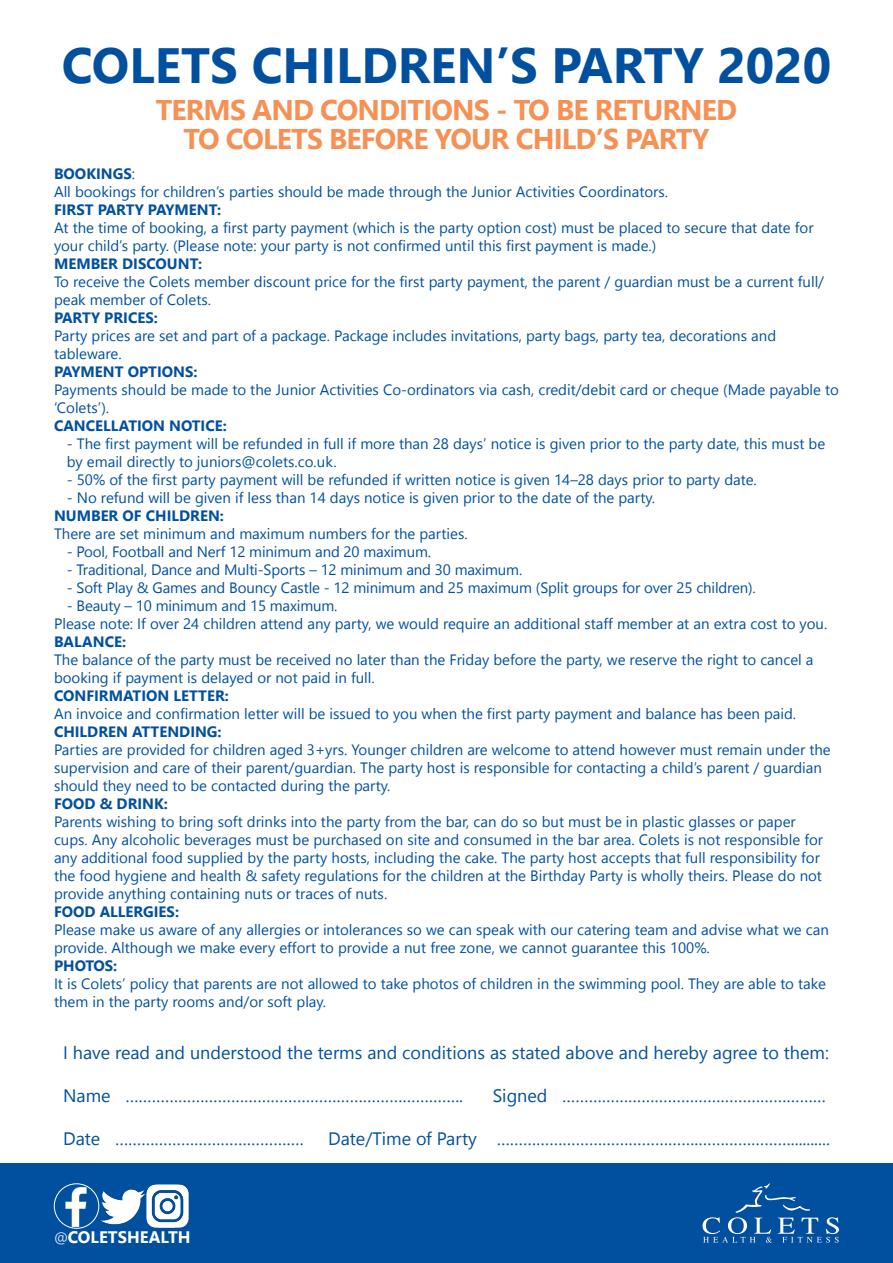
<style>
.page{position:relative;width:893px;height:1263px;background:#fff}
.page>*{position:absolute;margin:0;border:0;box-sizing:border-box;transform-origin:0 0}
.t1{font:700 49.5px "Nirmala UI";color:#01509f}
.t2{font:700 28.5px "Nirmala UI";letter-spacing:-.03em;color:#f69155}
.t3{font:18px "Nirmala UI";color:#01509f}
.t4{font:700 16.65px "Nirmala UI";color:#fff}
.t5{font:15px/18px "Nirmala UI";color:#01509f}
.t6{font:700 15px "Nirmala UI";color:#01509f}
.s1{font-weight:400}
.s2{font-weight:300;font-size:14.85px}
</style>
<div class="page">
<div style="left:0;top:1163px;width:893px;height:100px;background:#01509f"></div>
<svg style="left:702px;top:1183px;width:137px;height:59px"></svg>
<img style="left:96px;top:1184px;width:93px;height:44px">
<img style="left:54px;top:1185px;width:40px;height:42px">
<div style="left:54px;top:1183px;width:45px;height:45px;border:1px solid #fff;border-radius:50%"></div>
<p class="t1" style="left:62px;top:23px;width:771px">COLETS CHILDREN’S PARTY 2020</p>
<p class="t2" style="left:156px;top:86px;width:583px">TERMS AND CONDITIONS - TO BE RETURNED</p>
<p class="t2" style="left:183px;top:114px;width:527px">TO COLETS BEFORE YOUR CHILD’S PARTY</p>
<p class="t6" style="left:54px;top:161px;width:83px">BOOKINGS<span class="s1">:</span></p>
<p class="t5" style="left:54px;top:182px;width:616px">All bookings for children’s parties should be made through the Junior Activities Coordinators.</p>
<p class="t6" style="left:54px;top:197px;width:169px">FIRST PARTY PAYMENT:</p>
<p class="t5" style="left:54px;top:218px;width:761px">At the time of booking, a first party payment (which is the party option cost) must be placed to secure that date for your child’s party. (Please note: your party is not confirmed until this first payment is made.)</p>
<p class="t6" style="left:54px;top:251px;width:150px">MEMBER DISCOUNT:</p>
<p class="t5" style="left:54px;top:272px;width:772px">To receive the Colets member discount price for the first party payment, the parent / guardian must be a current full/ peak member of Colets.</p>
<p class="t6" style="left:54px;top:305px;width:105px">PARTY PRICES:</p>
<p class="t5" style="left:54px;top:326px;width:724px">Party prices are set and part of a package. Package includes invitations, party bags, party tea, decorations and tableware.</p>
<p class="t6" style="left:54px;top:359px;width:145px">PAYMENT OPTIONS:</p>
<p class="t5" style="left:54px;top:380px;width:786px">Payments should be made to the Junior Activities Co-ordinators via cash, credit/debit card or cheque (Made payable to ‘Colets’).</p>
<p class="t6" style="left:54px;top:413px;width:174px">CANCELLATION NOTICE:</p>
<p class="t5" style="left:67px;top:434px;width:760px">- The first payment will be refunded in full if more than 28 days’ notice is given prior to the party date, this must be by email directly to juniors@colets.co.uk.</p>
<p class="t5" style="left:67px;top:470px;width:692px">- 50% of the first party payment will be refunded if written notice is given 14–28 days prior to party date.</p>
<p class="t5" style="left:67px;top:488px;width:590px">- No refund will be given if less than 14 days notice is given prior to the date of the party.</p>
<p class="t6" style="left:54px;top:503px;width:171px">NUMBER OF CHILDREN:</p>
<p class="t5" style="left:54px;top:524px;width:415px">There are set minimum and maximum numbers for the parties.</p>
<p class="t5" style="left:67px;top:542px;width:366px">- Pool, Football and Nerf 12 minimum and 20 maximum.</p>
<p class="t5" style="left:67px;top:560px;width:457px">- Traditional, Dance and Multi-Sports – 12 minimum and 30 maximum.</p>
<p class="t5" style="left:67px;top:578px;width:690px">- Soft Play &amp; Games and Bouncy Castle - 12 minimum and 25 maximum (Split groups for over 25 children).</p>
<p class="t5" style="left:67px;top:596px;width:272px">- Beauty – 10 minimum and 15 maximum.</p>
<p class="t5" style="left:54px;top:614px;width:775px">Please note: If over 24 children attend any party, we would require an additional staff member at an extra cost to you.</p>
<p class="t6" style="left:54px;top:629px;width:74px">BALANCE:</p>
<p class="t5" style="left:54px;top:650px;width:761px">The balance of the party must be received no later than the Friday before the party, we reserve the right to cancel a booking if payment is delayed or not paid in full.</p>
<p class="t6" style="left:54px;top:683px;width:176px">CONFIRMATION LETTER:</p>
<p class="t5" style="left:54px;top:704px;width:744px">An invoice and confirmation letter will be issued to you when the first party payment and balance has been paid.</p>
<p class="t6" style="left:54px;top:719px;width:169px">CHILDREN ATTENDING:</p>
<p class="t5" style="left:54px;top:740px;width:778px">Parties are provided for children aged 3+yrs. Younger children are welcome to attend however must remain under the supervision and care of their parent/guardian. The party host is responsible for contacting a child’s parent / guardian should they need to be contacted during the party.</p>
<p class="t6" style="left:54px;top:791px;width:115px">FOOD &amp; DRINK:</p>
<p class="t5" style="left:54px;top:812px;width:770px">Parents wishing to bring soft drinks into the party from the bar, can do so but must be in plastic glasses or paper cups. Any alcoholic beverages must be purchased on site and consumed in the bar area. Colets is not responsible for any additional food supplied by the party hosts, including the cake. The party host accepts that full responsibility for the food hygiene and health &amp; safety regulations for the children at the Birthday Party is wholly theirs. Please do not provide anything containing nuts or traces of nuts.</p>
<p class="t6" style="left:54px;top:899px;width:127px">FOOD ALLERGIES:</p>
<p class="t5" style="left:54px;top:920px;width:776px">Please make us aware of any allergies or intolerances so we can speak with our catering team and advise what we can provide. Although we make every effort to provide a nut free zone, we cannot guarantee this 100%.</p>
<p class="t6" style="left:54px;top:953px;width:65px">PHOTOS:</p>
<p class="t5" style="left:54px;top:974px;width:773px">It is Colets’ policy that parents are not allowed to take photos of children in the swimming pool. They are able to take them in the party rooms and/or soft play.</p>
<p class="t3" style="left:63px;top:1038px;width:767px">I have read and understood the terms and conditions as stated above and hereby agree to them:</p>
<p class="t3" style="left:63px;top:1081px;width:401px">Name …………………………………………………………………..</p>
<p class="t3" style="left:493px;top:1081px;width:335px">Signed ……………………………………………………</p>
<p class="t3" style="left:63px;top:1124px;width:242px">Date …………………………………….</p>
<p class="t3" style="left:328px;top:1124px;width:503px">Date/Time of Party ……………………………………….…………………..........</p>
<p class="t4" style="left:54px;top:1223px;width:138px"><span class="s2">@</span>COLETSHEALTH</p>
</div>
